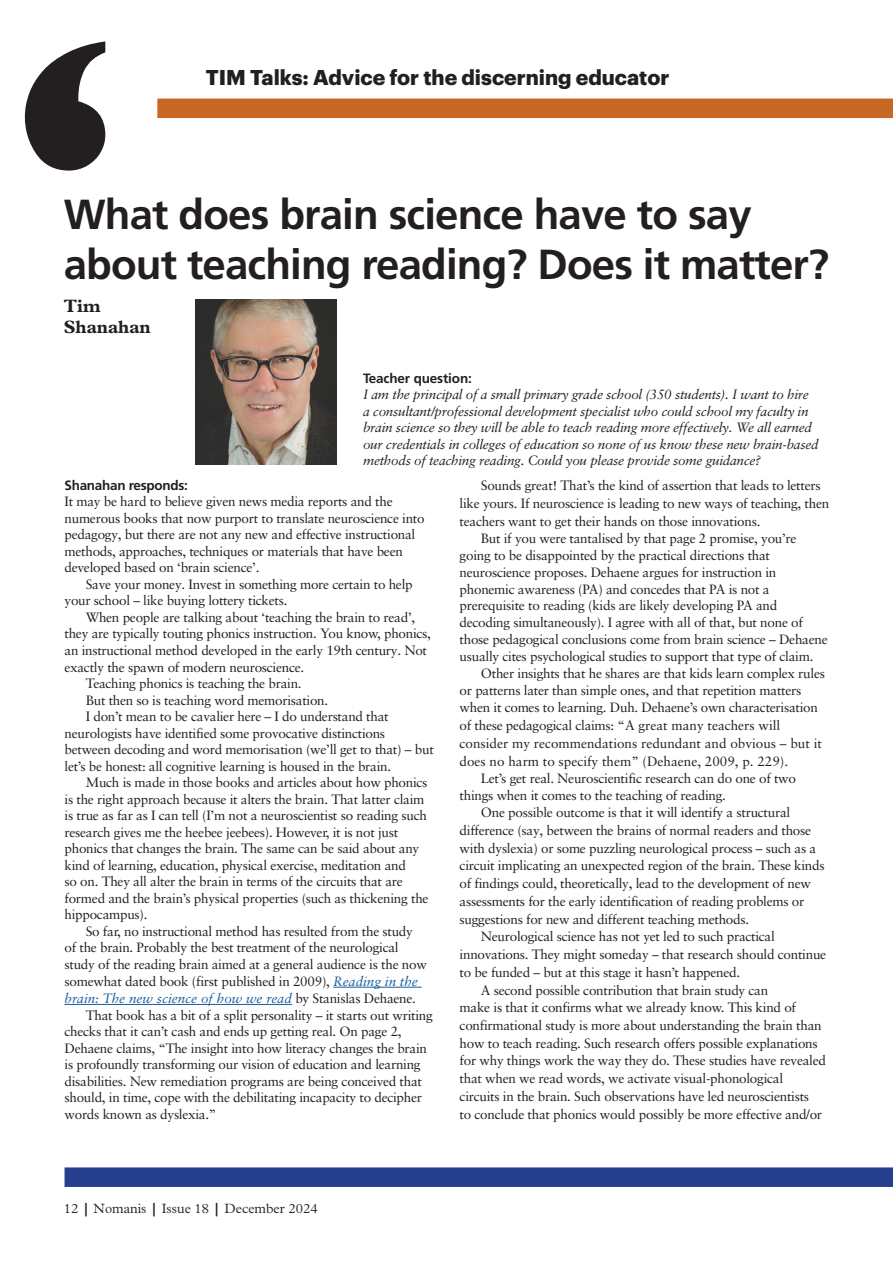
<style>
.page{position:relative;width:893px;height:1263px;background:#fff}
.page>*{position:absolute;margin:0;border:0;box-sizing:border-box;transform-origin:0 0}
.STANDFIRST{font:700 349.8px "Gill Sans";color:#231f20}
.t1{font:700 42px/49.5px "Frutiger LT Std";letter-spacing:-.02em;color:#231f20}
.t2{font:700 21px "Graphik";color:#231f20}
.BYLINE{font:700 18px/21.6px "Plantin MT Pro";color:#231f20}
.BODY_INDENT{font:13.5px/16.5px "Sabon LT Pro";letter-spacing:-.02em;color:#231f20}
.BODY_1ST_PARA{font:italic 13.5px/16.5px "Sabon LT Pro";letter-spacing:-.02em;color:#231f20}
.BODY_1ST_PARA-2{font:13.5px/16.5px "Sabon LT Pro";letter-spacing:-.02em;color:#231f20}
.SUBHEAD{font:700 13.5px "Frutiger LT Std";letter-spacing:-.02em;color:#231f20}
.t3{font:300 13.5px "Plantin MT Pro";color:#231f20}
.s1{font-style:italic;color:#175d9e}
.s2{font-weight:700}
</style>
<div class="page">
<div style="left:157px;top:99px;width:736px;height:19px;background:#c96726"></div>
<div style="left:65px;top:1167px;width:828px;height:20px;background:#253f8e"></div>
<img style="left:196px;top:299px;width:141px;height:166px">
<hr style="left:333px;top:987px;width:89px;height:1px;background:#175d9e">
<hr style="left:65px;top:1004px;width:227px;height:1px;background:#175d9e">
<p class="STANDFIRST" style="left:12px;top:-114px;width:107px">‘</p>
<p class="t2" style="left:206px;top:61px;width:465px">TIM Talks: Advice for the discerning educator</p>
<p class="t1" style="left:64px;top:190px;width:767px">What does brain science have to say about teaching reading? Does it matter?</p>
<p class="BYLINE" style="left:64px;top:295px;width:89px">Tim<br>Shanahan</p>
<p class="SUBHEAD" style="left:363px;top:370px;width:110px">Teacher question:</p>
<p class="BODY_1ST_PARA" style="left:363px;top:386px;width:457px">I am the principal of a small primary grade school (350 students). I want to hire a consultant/professional development specialist who could school my faculty in brain science so they will be able to teach reading more effectively. We all earned our credentials in colleges of education so none of us know these new brain-based methods of teaching reading. Could you please provide some guidance?</p>
<p class="SUBHEAD" style="left:65px;top:477px;width:125px">Shanahan responds:</p>
<p class="BODY_1ST_PARA-2" style="left:65px;top:493px;width:362px">It may be hard to believe given news media reports and the numerous books that now purport to translate neuroscience into pedagogy, but there are not any new and effective instructional methods, approaches, techniques or materials that have been developed based on ‘brain science’.</p>
<p class="BODY_INDENT" style="left:65px;top:576px;width:350px;text-indent:21px">Save your money. Invest in something more certain to help your school – like buying lottery tickets.</p>
<p class="BODY_INDENT" style="left:65px;top:609px;width:368px;text-indent:21px">When people are talking about ‘teaching the brain to read’, they are typically touting phonics instruction. You know, phonics, an instructional method developed in the early 19th century. Not exactly the spawn of modern neuroscience.</p>
<p class="BODY_INDENT" style="left:86px;top:675px;width:217px">Teaching phonics is teaching the brain.</p>
<p class="BODY_INDENT" style="left:86px;top:691px;width:244px">But then so is teaching word memorisation.</p>
<p class="BODY_INDENT" style="left:65px;top:708px;width:371px;text-indent:21px">I don’t mean to be cavalier here – I do understand that neurologists have identified some provocative distinctions between decoding and word memorisation (we’ll get to that) – but let’s be honest: all cognitive learning is housed in the brain.</p>
<p class="BODY_INDENT" style="left:65px;top:774px;width:366px;text-indent:21px">Much is made in those books and articles about how phonics is the right approach because it alters the brain. That latter claim is true as far as I can tell (I’m not a neuroscientist so reading such research gives me the heebee jeebees). However, it is not just phonics that changes the brain. The same can be said about any kind of learning, education, physical exercise, meditation and<br>so on. They all alter the brain in terms of the circuits that are formed and the brain’s physical properties (such as thickening the hippocampus).</p>
<p class="BODY_INDENT" style="left:65px;top:922px;width:364px;line-height:17px;text-indent:21px">So far, no instructional method has resulted from the study of the brain. Probably the best treatment of the neurological study of the reading brain aimed at a general audience is the now somewhat dated book (first published in 2009), <span class="s1">Reading in the brain: The new science of how we read</span> by Stanislas Dehaene.</p>
<p class="BODY_INDENT" style="left:65px;top:1006px;width:370px;text-indent:21px">That book has a bit of a split personality – it starts out writing checks that it can’t cash and ends up getting real. On page 2, Dehaene claims, “The insight into how literacy changes the brain is profoundly transforming our vision of education and learning disabilities. New remediation programs are being conceived that should, in time, cope with the debilitating incapacity to decipher words known as dyslexia.”</p>
<p class="BODY_INDENT" style="left:460px;top:476px;width:371px;line-height:17.7px;text-indent:21px">Sounds great! That’s the kind of assertion that leads to letters like yours. If neuroscience is leading to new ways of teaching, then teachers want to get their hands on those innovations.</p>
<p class="BODY_INDENT" style="left:460px;top:529px;width:370px;line-height:17px;text-indent:21px">But if you were tantalised by that page 2 promise, you’re going to be disappointed by the practical directions that neuroscience proposes. Dehaene argues for instruction in phonemic awareness (PA) and concedes that PA is not a prerequisite to reading (kids are likely developing PA and decoding simultaneously). I agree with all of that, but none of those pedagogical conclusions come from brain science – Dehaene usually cites psychological studies to support that type of claim.</p>
<p class="BODY_INDENT" style="left:460px;top:665px;width:367px;line-height:17.4px;text-indent:21px">Other insights that he shares are that kids learn complex rules or patterns later than simple ones, and that repetition matters when it comes to learning. Duh. Dehaene’s own characterisation of these pedagogical claims: “A great many teachers will consider my recommendations redundant and obvious – but it does no harm to specify them” (Dehaene, 2009, p. 229).</p>
<p class="BODY_INDENT" style="left:460px;top:769px;width:338px;line-height:17px;text-indent:21px">Let’s get real. Neuroscientific research can do one of two things when it comes to the teaching of reading.</p>
<p class="BODY_INDENT" style="left:460px;top:803px;width:367px;line-height:17.7px;text-indent:21px">One possible outcome is that it will identify a structural difference (say, between the brains of normal readers and those with dyslexia) or some puzzling neurological process – such as a circuit implicating an unexpected region of the brain. These kinds of findings could, theoretically, lead to the development of new assessments for the early identification of reading problems or suggestions for new and different teaching methods.</p>
<p class="BODY_INDENT" style="left:460px;top:927px;width:368px;line-height:17.7px;text-indent:21px">Neurological science has not yet led to such practical innovations. They might someday – that research should continue to be funded – but at this stage it hasn’t happened.</p>
<p class="BODY_INDENT" style="left:460px;top:980px;width:368px;line-height:17.7px;text-indent:21px">A second possible contribution that brain study can<br>make is that it confirms what we already know. This kind of confirmational study is more about understanding the brain than how to teach reading. Such research offers possible explanations for why things work the way they do. These studies have revealed that when we read words, we activate visual-phonological circuits in the brain. Such observations have led neuroscientists<br>to conclude that phonics would possibly be more effective and/or</p>
<p class="t3" style="left:64px;top:1200px;width:255px">12 <span class="s2">|</span> Nomanis <span class="s2">|</span> Issue 18 <span class="s2">|</span> December 2024</p>
</div>
